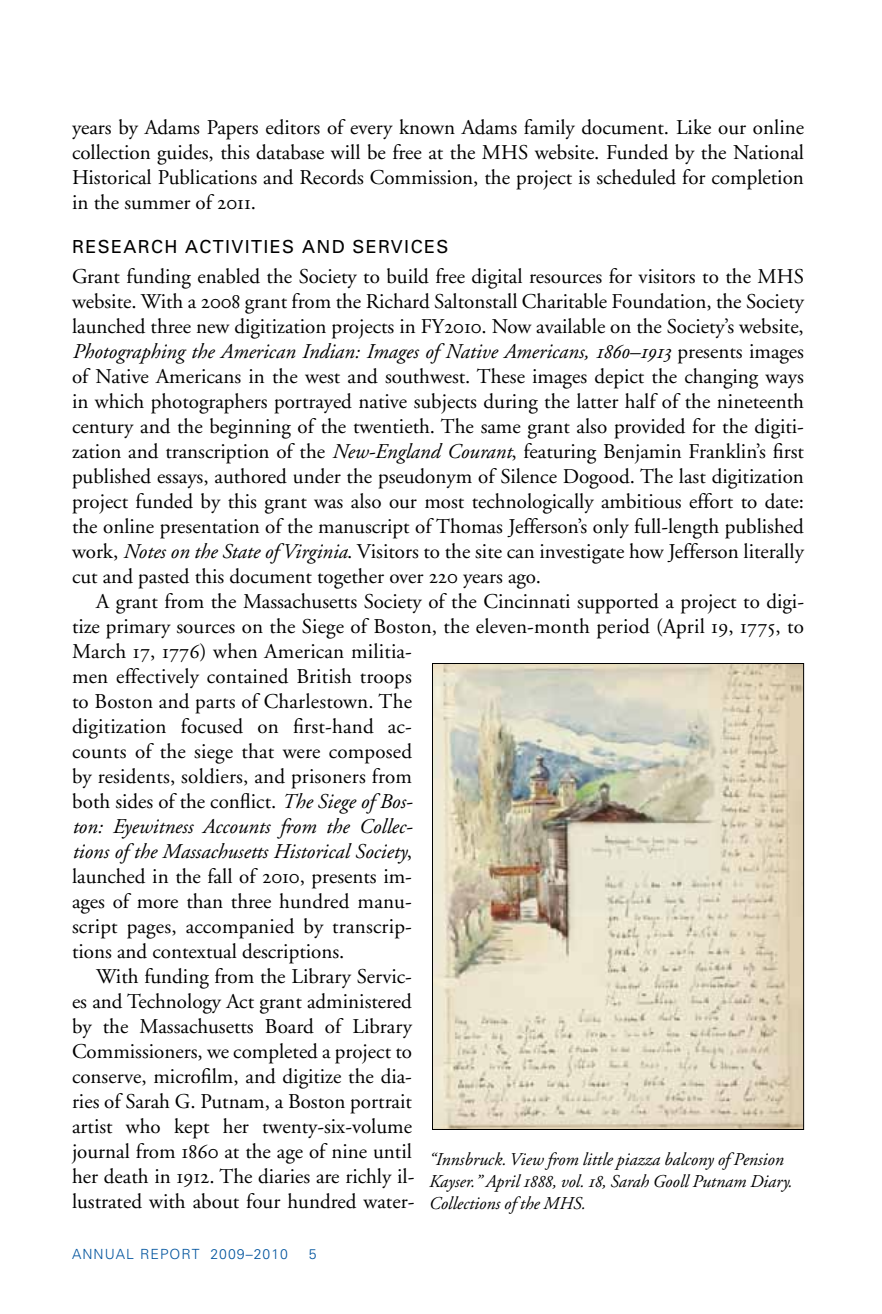
<style>
.page{position:relative;width:882px;height:1314px;background:#fff}
.page>*{position:absolute;margin:0;border:0;box-sizing:border-box;transform-origin:0 0}
.t1{font:21px/25px "Adobe Garamond";color:#000;text-align:justify}
.t2{font:italic 21px "Adobe Garamond";color:#000}
.t3{font:italic 18px/22px "Adobe Garamond";color:#000}
.t4{font:18px "Univers";letter-spacing:.075em;color:#000}
.t5{font:300 14px "Univers";letter-spacing:.075em;color:#00549e}
.s1{font-family:"Adobe Garamond Exp"}
.s2{font-style:italic}
.s3{font-family:"Adobe Garamond Exp";font-style:italic}
.s4{font-style:normal}
</style>
<div class="page">
<img style="left:434px;top:665px;width:368px;height:463px">
<p class="t1" style="left:72px;top:116px;width:734px">years by Adams Papers editors of every known Adams family document. Like our online collection guides, this database will be free at the MHS website. Funded by the National Historical Publications and Records Commission, the project is scheduled for completion in the summer of <span class="s1">2011</span>.</p>
<p class="t4" style="left:72px;top:236px;width:378px">RESEARCH ACTIVITIES AND SERVICES</p>
<p class="t1" style="left:72px;top:265px;width:734px">Grant funding enabled the Society to build free digital resources for visitors to the MHS website. With a <span class="s1">2008</span> grant from the Richard Saltonstall Charitable Foundation, the Society launched three new digitization projects in FY<span class="s1">2010</span>. Now available on the Society’s website, <span class="s2">Photographing the American Indian: Images of Native Americans,</span> <span class="s3">1860</span><span class="s2">–</span><span class="s3">1913</span> presents images of Native Americans in the west and southwest. These images depict the changing ways in which photographers portrayed native subjects during the latter half of the nineteenth century and the beginning of the twentieth. The same grant also provided for the digiti&shy;zation and transcription of the <span class="s2">New-England Courant</span>, featuring Benjamin Franklin’s first published essays, authored under the pseudonym of Silence Dogood. The last digitization project funded by this grant was also our most technologically ambitious effort to date: the online presentation of the manuscript of Thomas Jefferson’s only full-length published work, <span class="s2">Notes on the State of Virginia</span>. Visitors to the site can investigate how Jefferson literally cut and pasted this document together over <span class="s1">220</span> years ago.</p>
<p class="t1" style="left:96px;top:590px;width:710px">A grant from the Massachusetts Society of the Cincinnati supported a project to digi-</p>
<p class="t1" style="left:72px;top:615px;width:733px">tize primary sources on the Siege of Boston, the eleven-month period (April <span class="s1">19</span>, <span class="s1">1775</span>, to</p>
<p class="t1" style="left:72px;top:640px;width:342px">March <span class="s1">17</span>, <span class="s1">1776</span>) when American militia-</p>
<p class="t1" style="left:72px;top:665px;width:341px">men effectively contained British troops</p>
<p class="t1" style="left:72px;top:690px;width:342px">to Boston and parts of Charlestown. The</p>
<p class="t1" style="left:72px;top:715px;width:341px">digitization focused on first-hand ac-</p>
<p class="t1" style="left:72px;top:740px;width:342px">counts of the siege that were composed</p>
<p class="t1" style="left:72px;top:765px;width:342px">by residents, soldiers, and prisoners from</p>
<p class="t1" style="left:72px;top:790px;width:342px">both sides of the conflict. <span class="s2">The Siege of Bos-</span></p>
<p class="t2" style="left:72px;top:815px;width:342px">ton: Eyewitness Accounts from the Collec-</p>
<p class="t2" style="left:72px;top:840px;width:341px">tions of the Massachusetts Historical Society<span class="s4">,</span></p>
<p class="t1" style="left:72px;top:865px;width:341px">launched in the fall of <span class="s1">2010</span>, presents im-</p>
<p class="t1" style="left:72px;top:889px;width:341px">ages of more than three hundred manu-</p>
<p class="t1" style="left:72px;top:914px;width:341px">script pages, accompanied by transcrip-</p>
<p class="t1" style="left:72px;top:939px;width:274px">tions and contextual descriptions.</p>
<p class="t1" style="left:96px;top:964px;width:317px">With funding from the Library Servic-</p>
<p class="t1" style="left:72px;top:989px;width:341px">es and Technology Act grant administered</p>
<p class="t1" style="left:72px;top:1014px;width:341px">by the Massachusetts Board of Library</p>
<p class="t1" style="left:72px;top:1039px;width:341px">Commissioners, we completed a project to</p>
<p class="t1" style="left:72px;top:1064px;width:341px">conserve, microfilm, and digitize the dia-</p>
<p class="t1" style="left:72px;top:1089px;width:341px">ries of Sarah G. Putnam, a Boston portrait</p>
<p class="t1" style="left:72px;top:1114px;width:342px">artist who kept her twenty-six-volume</p>
<p class="t1" style="left:72px;top:1139px;width:341px">journal from <span class="s1">1860</span> at the age of nine until</p>
<p class="t1" style="left:72px;top:1164px;width:344px">her death in <span class="s1">1912</span>. The diaries are richly il-</p>
<p class="t1" style="left:72px;top:1189px;width:344px">lustrated with about four hundred water-</p>
<p class="t3" style="left:428px;top:1149px;width:365px">“Innsbruck. View from little piazza balcony of Pension<br>Kayser.” April <span class="s1">1888</span>, vol. <span class="s1">18</span>, Sarah Gooll Putnam Diary.<br>Collections of the MHS.</p>
<p class="t5" style="left:72px;top:1246px;width:218px">ANNUAL REPORT 2009–2010</p>
<p class="t5" style="left:309px;top:1246px;width:9px">5</p>
</div>
